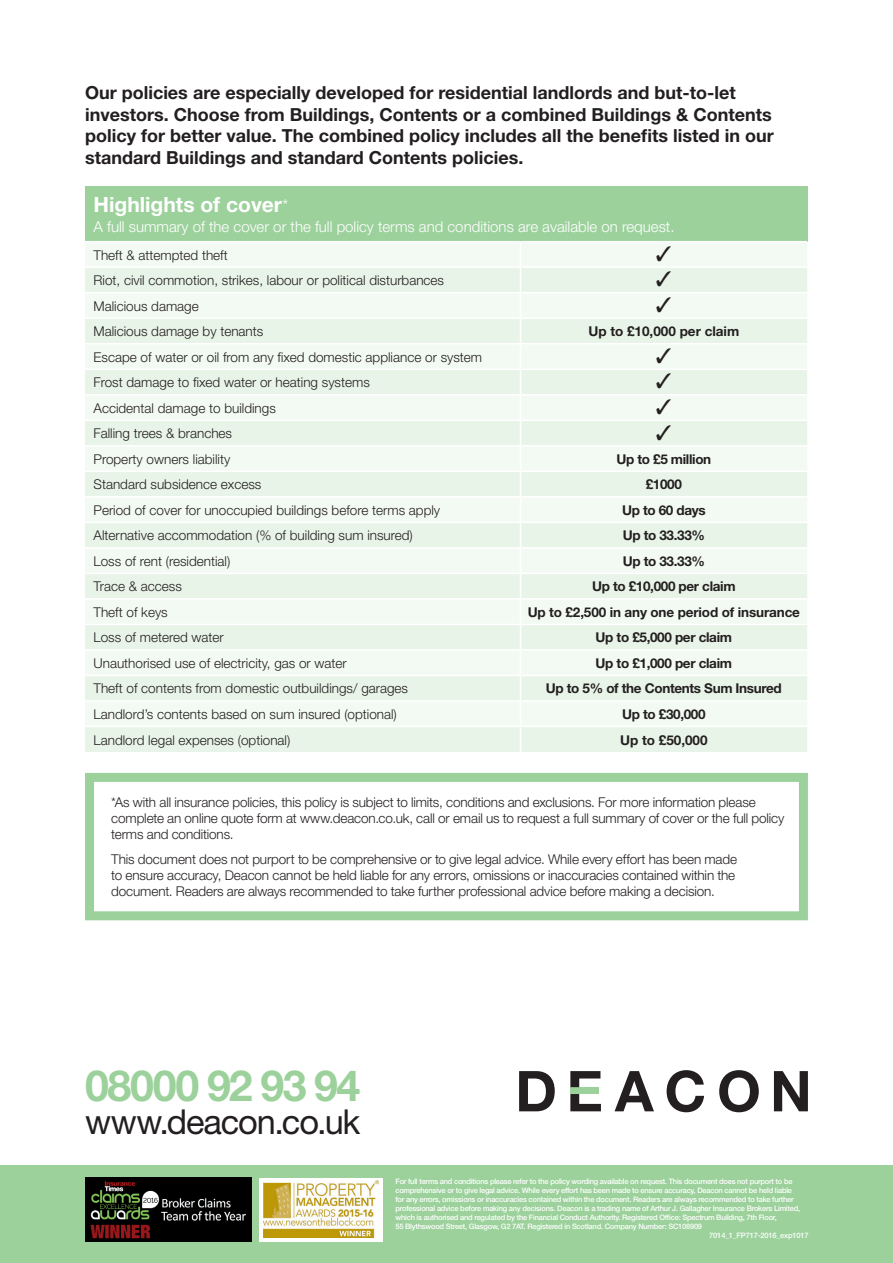
<style>
.page{position:relative;width:893px;height:1263px;background:#fff}
.page>*{position:absolute;margin:0;border:0;box-sizing:border-box;transform-origin:0 0}
.t1{font:700 42.9px "Helvetica Neue";letter-spacing:-.03em;color:#9cd19c}
.t2{font:34.35px "Helvetica Neue";letter-spacing:-.03em;color:#231f20}
.t3{font:700 21px "Helvetica Neue";color:#fff}
.t4{font:700 18px/21.6px "Helvetica Neue";color:#231f20}
.t5{font:300 15px "Helvetica Neue";color:#fff}
.t6{font:300 13.5px/16.2px "Helvetica Neue";color:#231f20}
.t7{font:700 13.5px "Helvetica Neue";letter-spacing:-.025em;color:#231f20}
.t8{font:700 13.5px "Helvetica Neue";color:#231f20}
.t9{font:500 7.5px "Helvetica Neue";letter-spacing:-.03em;color:#fff}
.s1{font-weight:300;font-size:16.5px}
</style>
<div class="page">
<div style="left:0;top:1165px;width:893px;height:98px;background:#9cd19c"></div>
<div style="left:85px;top:773px;width:723px;height:147px;border:9px solid #9cd19c"></div>
<div style="left:85px;top:186px;width:722px;height:56px;background:#9cd19c"></div>
<div style="left:85px;top:243px;width:722px;height:23px;background:#f3faf3"></div>
<svg style="left:85px;top:268px;width:722px;height:484px;fill:#e9f4e8"></svg>
<hr style="left:85px;top:241px;width:435px;height:1px;background:#fff">
<hr style="left:520px;top:241px;width:287px;height:1px;background:#fff">
<hr style="left:85px;top:292px;width:435px;height:1px;background:#fff">
<hr style="left:520px;top:292px;width:287px;height:1px;background:#fff">
<hr style="left:85px;top:317px;width:435px;height:2px;background:#fff">
<hr style="left:520px;top:317px;width:287px;height:2px;background:#fff">
<hr style="left:85px;top:343px;width:435px;height:1px;background:#fff">
<hr style="left:520px;top:343px;width:287px;height:1px;background:#fff">
<hr style="left:85px;top:368px;width:435px;height:2px;background:#fff">
<hr style="left:520px;top:368px;width:287px;height:2px;background:#fff">
<hr style="left:85px;top:394px;width:435px;height:1px;background:#fff">
<hr style="left:520px;top:394px;width:287px;height:1px;background:#fff">
<hr style="left:85px;top:419px;width:435px;height:2px;background:#fff">
<hr style="left:520px;top:419px;width:287px;height:2px;background:#fff">
<hr style="left:85px;top:445px;width:435px;height:1px;background:#fff">
<hr style="left:520px;top:445px;width:287px;height:1px;background:#fff">
<hr style="left:85px;top:471px;width:435px;height:1px;background:#fff">
<hr style="left:520px;top:471px;width:287px;height:1px;background:#fff">
<hr style="left:85px;top:496px;width:435px;height:2px;background:#fff">
<hr style="left:520px;top:496px;width:287px;height:2px;background:#fff">
<hr style="left:85px;top:522px;width:435px;height:1px;background:#fff">
<hr style="left:520px;top:522px;width:287px;height:1px;background:#fff">
<hr style="left:85px;top:547px;width:435px;height:2px;background:#fff">
<hr style="left:520px;top:547px;width:287px;height:2px;background:#fff">
<hr style="left:85px;top:573px;width:435px;height:1px;background:#fff">
<hr style="left:520px;top:573px;width:287px;height:1px;background:#fff">
<hr style="left:85px;top:598px;width:435px;height:2px;background:#fff">
<hr style="left:520px;top:598px;width:287px;height:2px;background:#fff">
<hr style="left:85px;top:624px;width:435px;height:1px;background:#fff">
<hr style="left:520px;top:624px;width:287px;height:1px;background:#fff">
<hr style="left:85px;top:649px;width:435px;height:2px;background:#fff">
<hr style="left:520px;top:649px;width:287px;height:2px;background:#fff">
<hr style="left:85px;top:675px;width:435px;height:1px;background:#fff">
<hr style="left:520px;top:675px;width:287px;height:1px;background:#fff">
<hr style="left:85px;top:700px;width:435px;height:2px;background:#fff">
<hr style="left:520px;top:700px;width:287px;height:2px;background:#fff">
<svg style="left:520px;top:243px;width:1px;height:509px"></svg>
<hr style="left:85px;top:726px;width:435px;height:1px;background:#fff">
<hr style="left:520px;top:726px;width:287px;height:1px;background:#fff">
<svg style="left:259px;top:1178px;width:124px;height:63px"></svg>
<img style="left:264px;top:1180px;width:116px;height:57px">
<img style="left:85px;top:1178px;width:167px;height:63px">
<svg style="left:519px;top:1071px;width:36px;height:40px"></svg>
<svg style="left:615px;top:1071px;width:39px;height:40px"></svg>
<svg style="left:667px;top:1070px;width:37px;height:42px"></svg>
<svg style="left:719px;top:1070px;width:40px;height:42px"></svg>
<svg style="left:774px;top:1071px;width:34px;height:40px"></svg>
<div style="left:570px;top:1087px;width:29px;height:7px;background:#9cd19c"></div>
<svg style="left:570px;top:1071px;width:30px;height:16px"></svg>
<svg style="left:570px;top:1094px;width:31px;height:17px"></svg>
<svg style="left:657px;top:246px;width:14px;height:15px"></svg>
<svg style="left:657px;top:271px;width:14px;height:16px"></svg>
<svg style="left:657px;top:297px;width:14px;height:15px"></svg>
<svg style="left:657px;top:348px;width:14px;height:15px"></svg>
<svg style="left:657px;top:373px;width:14px;height:16px"></svg>
<svg style="left:657px;top:399px;width:14px;height:15px"></svg>
<svg style="left:657px;top:424px;width:14px;height:16px"></svg>
<p class="t4" style="left:85px;top:82px;width:690px">Our policies are especially developed for residential landlords and but-to-let investors. Choose from Buildings, Contents or a combined Buildings &amp; Contents policy for better value. The combined policy includes all the benefits listed in our standard Buildings and standard Contents policies.</p>
<h3 class="t3" style="left:94px;top:192px;width:196px">Highlights of cover<span class="s1">*</span></h3>
<p class="t5" style="left:94px;top:218px;width:582px">A full summary of the cover or the full policy terms and conditions are available on request.</p>
<p class="t6" style="left:94px;top:247px;width:136px">Theft &amp; attempted theft</p>
<p class="t6" style="left:94px;top:272px;width:352px">Riot, civil commotion, strikes, labour or political disturbances</p>
<p class="t6" style="left:94px;top:298px;width:107px">Malicious damage</p>
<p class="t6" style="left:94px;top:323px;width:171px">Malicious damage by tenants</p>
<p class="t8" style="left:588px;top:323px;width:152px">Up to £10,000 per claim</p>
<p class="t6" style="left:94px;top:349px;width:390px">Escape of water or oil from any fixed domestic appliance or system</p>
<p class="t6" style="left:94px;top:374px;width:278px">Frost damage to fixed water or heating systems</p>
<p class="t6" style="left:94px;top:400px;width:184px">Accidental damage to buildings</p>
<p class="t6" style="left:94px;top:425px;width:140px">Falling trees &amp; branches</p>
<p class="t6" style="left:94px;top:451px;width:138px">Property owners liability</p>
<p class="t7" style="left:616px;top:451px;width:96px">Up to £5 million</p>
<p class="t6" style="left:94px;top:476px;width:169px">Standard subsidence excess</p>
<p class="t7" style="left:646px;top:476px;width:38px">£1000</p>
<p class="t6" style="left:94px;top:502px;width:348px">Period of cover for unoccupied buildings before terms apply</p>
<p class="t7" style="left:622px;top:502px;width:85px">Up to 60 days</p>
<p class="t6" style="left:94px;top:527px;width:321px">Alternative accommodation (% of building sum insured)</p>
<p class="t7" style="left:623px;top:527px;width:84px">Up to 33.33%</p>
<p class="t6" style="left:94px;top:553px;width:138px">Loss of rent (residential)</p>
<p class="t7" style="left:623px;top:553px;width:84px">Up to 33.33%</p>
<p class="t6" style="left:94px;top:578px;width:90px">Trace &amp; access</p>
<p class="t7" style="left:592px;top:578px;width:145px">Up to £10,000 per claim</p>
<p class="t6" style="left:94px;top:604px;width:76px">Theft of keys</p>
<p class="t7" style="left:528px;top:604px;width:274px">Up to £2,500 in any one period of insurance</p>
<p class="t6" style="left:94px;top:629px;width:132px">Loss of metered water</p>
<p class="t7" style="left:596px;top:629px;width:138px">Up to £5,000 per claim</p>
<p class="t6" style="left:94px;top:655px;width:255px">Unauthorised use of electricity, gas or water</p>
<p class="t7" style="left:596px;top:655px;width:138px">Up to £1,000 per claim</p>
<p class="t6" style="left:94px;top:680px;width:316px">Theft of contents from domestic outbuildings/ garages</p>
<p class="t7" style="left:546px;top:680px;width:237px">Up to 5% of the Contents Sum Insured</p>
<p class="t6" style="left:94px;top:706px;width:305px">Landlord’s contents based on sum insured (optional)</p>
<p class="t7" style="left:622px;top:706px;width:85px">Up to £30,000</p>
<p class="t6" style="left:94px;top:732px;width:198px">Landlord legal expenses (optional)</p>
<p class="t7" style="left:620px;top:732px;width:89px">Up to £50,000</p>
<p class="t6" style="left:111px;top:794px;width:675px">*As with all insurance policies, this policy is subject to limits, conditions and exclusions. For more information please complete an online quote form at www.deacon.co.uk, call or email us to request a full summary of cover or the full policy terms and conditions.</p>
<p class="t6" style="left:111px;top:851px;width:627px">This document does not purport to be comprehensive or to give legal advice. While every effort has been made to ensure accuracy, Deacon cannot be held liable for any errors, omissions or inaccuracies contained within the document. Readers are always recommended to take further professional advice before making a decision.</p>
<h1 class="t1" style="left:85px;top:1059px;width:277px">08000 92 93 94</h1>
<h2 class="t2" style="left:85px;top:1101px;width:277px">www.deacon.co.uk</h2>
<p class="t9" style="left:395px;top:1176px;width:399px">For full terms and conditions please refer to the policy wording available on request. This document does not purport to be</p>
<p class="t9" style="left:395px;top:1185px;width:398px">comprehensive or to give legal advice. While every effort has been made to ensure accuracy, Deacon cannot be held liable</p>
<p class="t9" style="left:395px;top:1194px;width:400px">for any errors, omissions or inaccuracies contained within the document. Readers are always recommended to take further</p>
<p class="t9" style="left:395px;top:1203px;width:406px">professional advice before making any decisions. Deacon is a trading name of Arthur J. Gallagher Insurance Brokers Limited,</p>
<p class="t9" style="left:395px;top:1212px;width:383px">which is authorised and regulated by the Financial Conduct Authority. Registered Office: Spectrum Building, 7th Floor,</p>
<p class="t9" style="left:395px;top:1221px;width:308px">55 Blythswood Street, Glasgow, G2 7AT. Registered in Scotland. Company Number: SC108909</p>
<p class="t9" style="left:709px;top:1230px;width:101px">7014_1_FP717-2016_exp1017</p>
</div>
